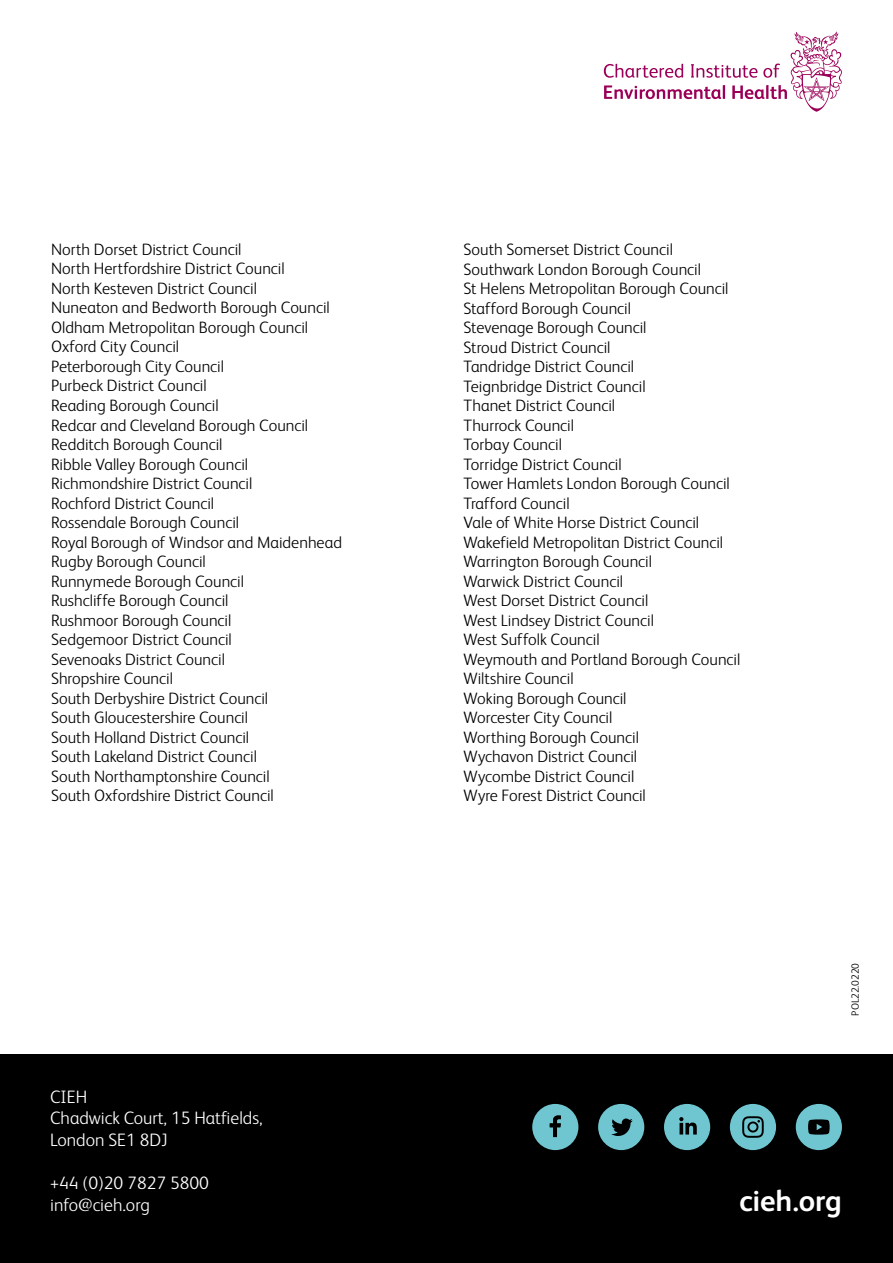
<style>
.page{position:relative;width:893px;height:1263px;background:#fff}
.page>*{position:absolute;margin:0;border:0;box-sizing:border-box;transform-origin:0 0}
.t1{font:700 30px "FS Albert";letter-spacing:-.01em;color:#fff}
.t2{font:300 18px/21.6px "FS Albert";color:#fff}
.t3{font:300 16.5px/19.5px "FS Albert";color:#000}
.t4{font:300 10.5px "FS Albert";color:#000}
</style>
<div class="page">
<svg style="left:604px;top:32px;width:238px;height:80px"></svg>
<div style="left:0;top:1054px;width:893px;height:209px;background:#000"></div>
<div style="left:598px;top:1104px;width:46px;height:46px;background:#6fc6d0;border-radius:50%"></div>
<svg style="left:611px;top:1118px;width:22px;height:18px"></svg>
<div style="left:796px;top:1104px;width:46px;height:46px;background:#6fc6d0;border-radius:50%"></div>
<svg style="left:808px;top:1119px;width:22px;height:15px"></svg>
<div style="left:664px;top:1104px;width:46px;height:46px;background:#6fc6d0;border-radius:50%"></div>
<svg style="left:679px;top:1117px;width:18px;height:17px"></svg>
<div style="left:532px;top:1104px;width:46px;height:46px;background:#6fc6d0;border-radius:50%"></div>
<svg style="left:550px;top:1115px;width:11px;height:22px"></svg>
<div style="left:730px;top:1104px;width:46px;height:46px;background:#6fc6d0;border-radius:50%"></div>
<svg style="left:742px;top:1116px;width:22px;height:22px"></svg>
<p class="t3" style="left:51px;top:239px;width:292px">North Dorset District Council<br>North Hertfordshire District Council<br>North Kesteven District Council<br>Nuneaton and Bedworth Borough Council<br>Oldham Metropolitan Borough Council<br>Oxford City Council<br>Peterborough City Council<br>Purbeck District Council<br>Reading Borough Council<br>Redcar and Cleveland Borough Council<br>Redditch Borough Council<br>Ribble Valley Borough Council<br>Richmondshire District Council<br>Rochford District Council<br>Rossendale Borough Council<br>Royal Borough of Windsor and Maidenhead<br>Rugby Borough Council<br>Runnymede Borough Council<br>Rushcliffe Borough Council<br>Rushmoor Borough Council<br>Sedgemoor District Council<br>Sevenoaks District Council<br>Shropshire Council<br>South Derbyshire District Council<br>South Gloucestershire Council<br>South Holland District Council<br>South Lakeland District Council<br>South Northamptonshire Council<br>South Oxfordshire District Council</p>
<p class="t3" style="left:463px;top:239px;width:278px">South Somerset District Council<br>Southwark London Borough Council<br>St Helens Metropolitan Borough Council<br>Stafford Borough Council<br>Stevenage Borough Council<br>Stroud District Council<br>Tandridge District Council<br>Teignbridge District Council<br>Thanet District Council<br>Thurrock Council<br>Torbay Council<br>Torridge District Council<br>Tower Hamlets London Borough Council<br>Trafford Council<br>Vale of White Horse District Council<br>Wakefield Metropolitan District Council<br>Warrington Borough Council<br>Warwick District Council<br>West Dorset District Council<br>West Lindsey District Council<br>West Suffolk Council<br>Weymouth and Portland Borough Council<br>Wiltshire Council<br>Woking Borough Council<br>Worcester City Council<br>Worthing Borough Council<br>Wychavon District Council<br>Wycombe District Council<br>Wyre Forest District Council</p>
<p class="t2" style="left:50px;top:1085px;width:214px">CIEH<br>Chadwick Court, 15 Hatfields,<br>London SE1 8DJ</p>
<p class="t2" style="left:50px;top:1172px;width:160px">+44 (0)20 7827 5800 info@cieh.org</p>
<p class="t4" style="left:849px;top:1015px;width:54px;rotate:-90deg">POL22.0220</p>
<h1 class="t1" style="left:739px;top:1183px;width:104px">cieh.org</h1>
</div>
